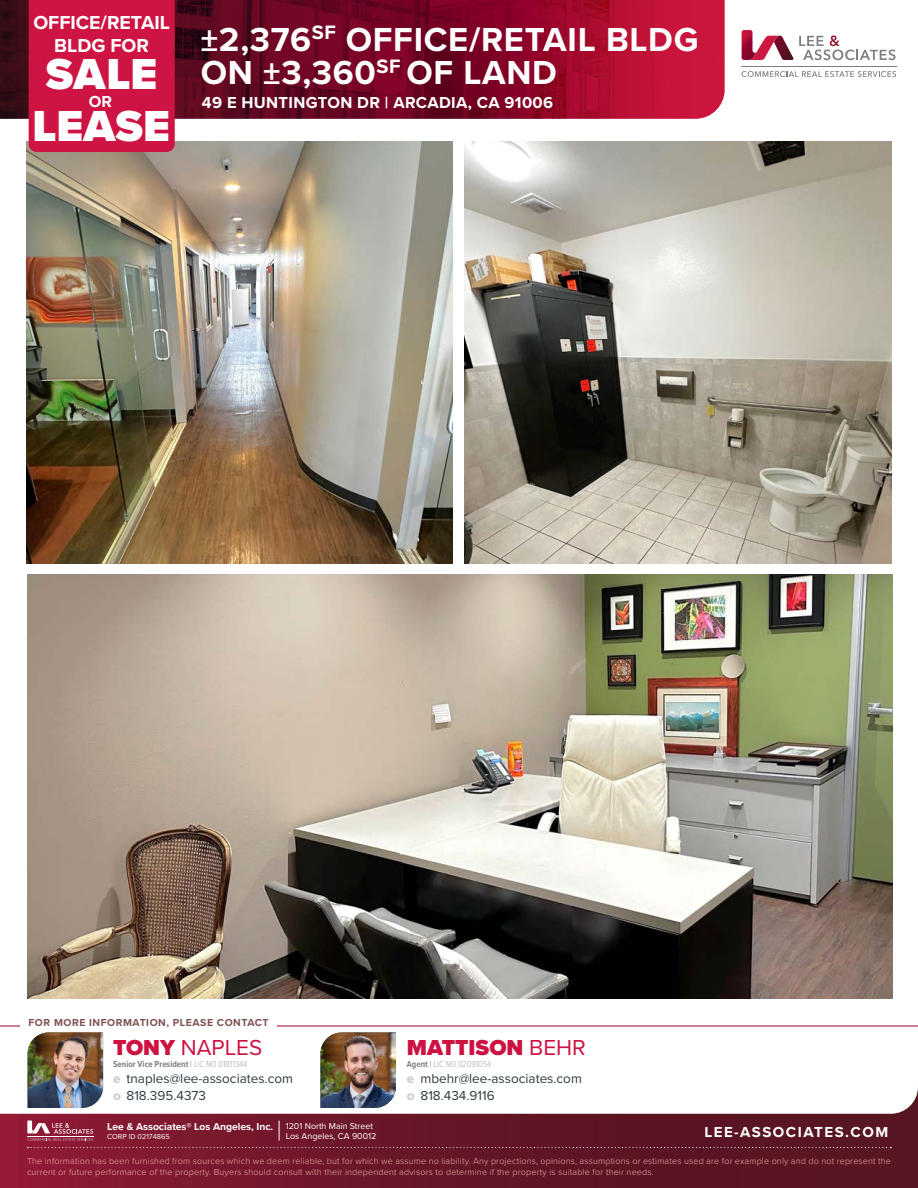
<style>
.page{position:relative;width:918px;height:1188px;background:#fff}
.page>*{position:absolute;margin:0;border:0;box-sizing:border-box;transform-origin:0 0}
.t1{font:900 45px/51.6px "Proxima Nova";color:#fff}
.t2{font:700 34.5px/33.6px "Proxima Nova";letter-spacing:.02em;color:#fff}
.t3{font:900 22.5px "Proxima Nova";color:#cd1141}
.t4{font:22.5px "Proxima Nova";color:#cd1141}
.t5{font:700 19.5px "Proxima Nova";color:#fff}
.t6{font:700 16.5px "Proxima Nova";letter-spacing:.02em;color:#fff}
.t7{font:700 15px "Proxima Nova";letter-spacing:.1em;color:#fff}
.t8{font:13.5px/16.2px "Proxima Nova";color:#2f3b41}
.t9{font:700 10.5px "Proxima Nova";letter-spacing:.05em;color:#7f5153}
.t10{font:700 10.35px "Proxima Nova";color:#fff}
.t11{font:300 9px/10.8px "Proxima Nova";letter-spacing:.02em;color:#ecada7}
.t12{font:700 9px "Proxima Nova Cond";color:#7e8083}
.t13{font:300 9px "Proxima Nova Cond";color:#a8aaad}
.t14{font:8.85px/10.6px "Proxima Nova";color:#fff}
.t15{font:7.35px "Proxima Nova";color:#fff}
.s1{font-weight:900}
.s2{font-weight:100;color:#98012d}
.s3{font-weight:300;color:#a8aaad}
.s4{font-family:"Proxima Nova Extrabld";color:#cecfd1}
.s5{font-weight:400}
.s6{font-weight:700;color:#7e8083}
</style>
<div class="page">
<div style="left:0;top:1066px;width:918px;height:122px;background:linear-gradient(to right,#891a33,#4c131e)"></div>
<svg style="left:0;top:1025px;width:918px;height:89px"></svg>
<hr style="left:0;top:1026px;width:918px;height:1px;background:#98012d">
<svg style="left:28px;top:1147px;width:863px;height:1px"></svg>
<div style="left:20px;top:1019px;width:257px;height:14px;background:#fff"></div>
<svg style="left:27px;top:1121px;width:66px;height:20px"></svg>
<hr style="left:27px;top:1136px;width:67px;height:1px;background:#fff">
<svg style="left:279px;top:1121px;width:1px;height:20px"></svg>
<img style="left:28px;top:1032px;width:75px;height:76px">
<img style="left:320px;top:1032px;width:76px;height:76px">
<img style="left:464px;top:142px;width:428px;height:422px">
<img style="left:27px;top:141px;width:426px;height:423px">
<img style="left:27px;top:575px;width:865px;height:424px">
<hr style="left:742px;top:67px;width:155px;height:1px;background:#7d8082">
<svg style="left:742px;top:71px;width:154px;height:6px"></svg>
<svg style="left:742px;top:30px;width:154px;height:30px"></svg>
<img style="left:0;top:0;width:725px;height:119px">
<div style="left:29px;top:0;width:146px;height:152px;background:#ce1443"></div>
<h3 class="t5" style="left:33px;top:8px;width:138px">OFFICE/RETAIL</h3>
<h3 class="t5" style="left:54px;top:31px;width:96px">BLDG FOR</h3>
<h1 class="t1" style="left:33px;top:48px;width:139px">SALE<br>LEASE</h1>
<h3 class="t6" style="left:89px;top:89px;width:25px">OR</h3>
<h2 class="t2" style="left:201px;top:21px;width:499px">±2,376<sup>SF</sup> OFFICE/RETAIL BLDG<br>ON ±3,360<sup>SF</sup> OF LAND</h2>
<h3 class="t6" style="left:202px;top:90px;width:353px">49 E HUNTINGTON DR | ARCADIA, CA 91006</h3>
<p class="t9" style="left:28px;top:1015px;width:242px">FOR MORE INFORMATION, PLEASE CONTACT</p>
<h3 class="t4" style="left:113px;top:1031px;width:151px"><span class="s1">TONY</span> NAPLES</h3>
<p class="t12" style="left:113px;top:1058px;width:136px">Senior Vice President <span class="s2">|</span> <span class="s3">LIC NO 01811344</span></p>
<h3 class="t8" style="left:113px;top:1070px;width:181px"><span class="s4">e</span> tnaples@lee-associates.com <span class="s4">o</span> 818.395.4373</h3>
<p class="t10" style="left:107px;top:1119px;width:168px">Lee &amp; Associates® Los Angeles, Inc.</p>
<p class="t15" style="left:107px;top:1131px;width:64px">CORP ID 02174865</p>
<p class="t14" style="left:286px;top:1120px;width:92px">1201 North Main Street<br>Los Angeles, CA 90012</p>
<h3 class="t3" style="left:407px;top:1031px;width:180px">MATTISON <span class="s5">BEHR</span></h3>
<p class="t13" style="left:407px;top:1058px;width:86px"><span class="s6">Agent</span> <span class="s2">|</span> LIC NO 02091054</p>
<h3 class="t8" style="left:407px;top:1070px;width:176px"><span class="s4">e</span> mbehr@lee-associates.com <span class="s4">o</span> 818.434.9116</h3>
<h3 class="t7" style="left:704px;top:1121px;width:185px">LEE-ASSOCIATES.COM</h3>
<p class="t11" style="left:27px;top:1155px;width:866px">The information has been furnished from sources which we deem reliable, but for which we assume no liability. Any projections, opinions, assumptions or estimates used are for example only and do not represent the current or future performance of the property. Buyers should consult with their independent advisors to determine if the property is suitable for their needs.</p>
</div>
